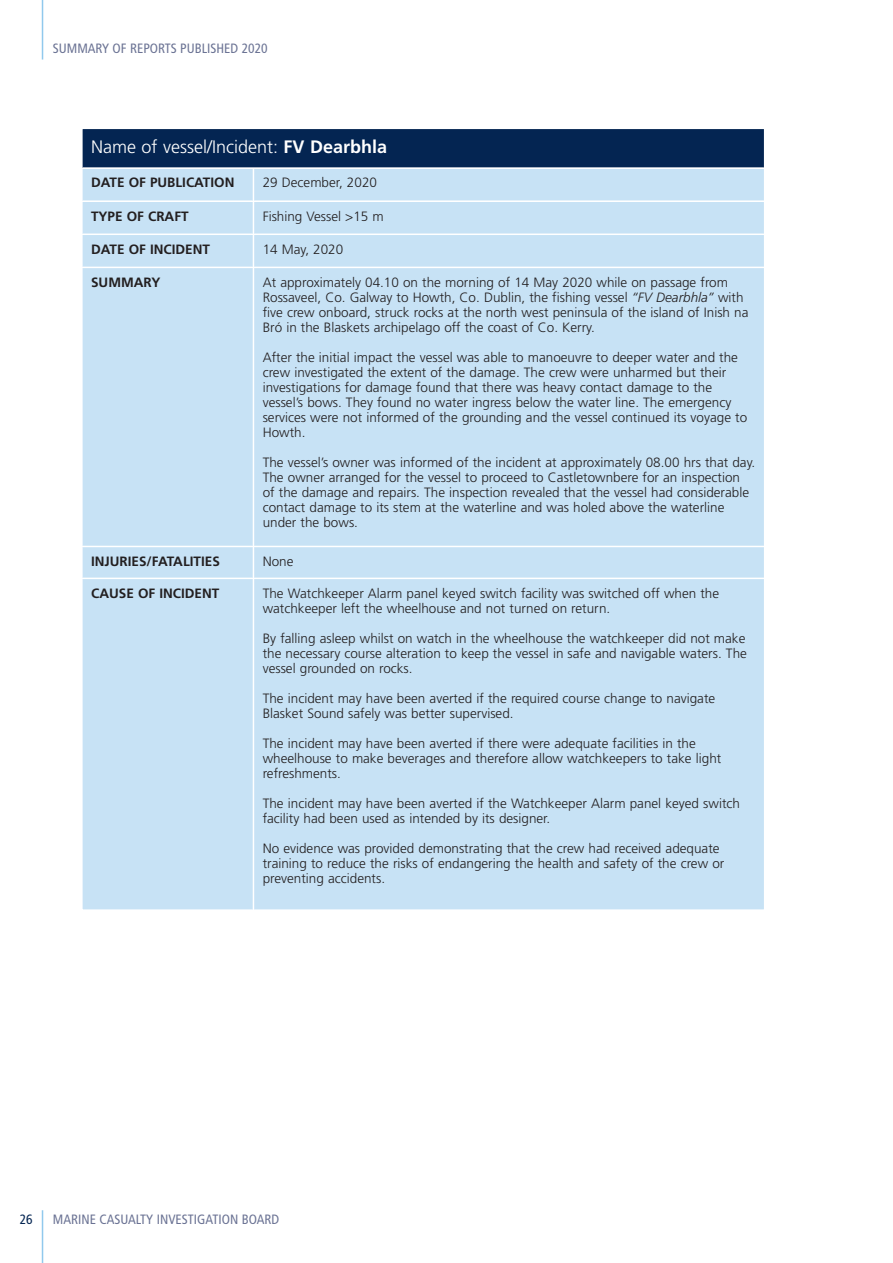
<style>
.page{position:relative;width:893px;height:1263px;background:#fff}
.page>*{position:absolute;margin:0;border:0;box-sizing:border-box;transform-origin:0 0}
.t1{font:300 18px "Frutiger";color:#fff}
.t2{font:300 13.5px/15px "Frutiger";color:#231f20}
.t3{font:700 13.5px "Frutiger";color:#231f20}
.t4{font:condensed 13.5px "Frutiger";color:#6b7394}
.t5{font:condensed 13.5px "Frutiger";color:#042552}
.s1{font-weight:700}
.s2{font-style:italic}
</style>
<div class="page">
<hr style="left:42px;top:0;width:1px;height:60px;background:#91c9ed">
<hr style="left:42px;top:1210px;width:1px;height:53px;background:#91c9ed">
<div style="left:82px;top:129px;width:682px;height:781px;background:#c7e2f5"></div>
<hr style="left:253px;top:169px;width:1px;height:740px;background:#fff">
<hr style="left:83px;top:167px;width:681px;height:2px;background:#fff">
<hr style="left:83px;top:200px;width:170px;height:2px;background:#fff">
<hr style="left:254px;top:200px;width:510px;height:2px;background:#fff">
<hr style="left:83px;top:234px;width:170px;height:1px;background:#fff">
<hr style="left:254px;top:234px;width:510px;height:1px;background:#fff">
<hr style="left:83px;top:267px;width:170px;height:1px;background:#fff">
<hr style="left:254px;top:267px;width:510px;height:1px;background:#fff">
<hr style="left:83px;top:546px;width:170px;height:1px;background:#fff">
<hr style="left:254px;top:546px;width:510px;height:1px;background:#fff">
<hr style="left:83px;top:578px;width:170px;height:1px;background:#fff">
<hr style="left:254px;top:578px;width:510px;height:1px;background:#fff">
<p class="t4" style="left:53px;top:43px;width:216px">SUMMARY OF REPORTS PUBLISHED 2020</p>
<p class="t1" style="left:91px;top:140px;width:298px">Name of vessel/Incident: <span class="s1">FV Dearbhla</span></p>
<p class="t3" style="left:91px;top:177px;width:145px">DATE OF PUBLICATION</p>
<p class="t2" style="left:263px;top:176px;width:116px">29 December, 2020</p>
<p class="t3" style="left:91px;top:210px;width:99px">TYPE OF CRAFT</p>
<p class="t2" style="left:263px;top:209px;width:123px">Fishing Vessel &gt;15 m</p>
<p class="t3" style="left:91px;top:244px;width:120px">DATE OF INCIDENT</p>
<p class="t2" style="left:263px;top:242px;width:82px">14 May, 2020</p>
<p class="t3" style="left:91px;top:277px;width:71px">SUMMARY</p>
<p class="t2" style="left:263px;top:276px;width:487px">At approximately 04.10 on the morning of 14 May 2020 while on passage from Rossaveel, Co. Galway to Howth, Co. Dublin, the fishing vessel <span class="s2">“FV Dearbhla”</span> with five crew onboard, struck rocks at the north west peninsula of the island of Inish na Bró in the Blaskets archipelago off the coast of Co. Kerry.</p>
<p class="t2" style="left:263px;top:351px;width:486px">After the initial impact the vessel was able to manoeuvre to deeper water and the crew investigated the extent of the damage. The crew were unharmed but their investigations for damage found that there was heavy contact damage to the vessel’s bows. They found no water ingress below the water line. The emergency services were not informed of the grounding and the vessel continued its voyage to Howth.</p>
<p class="t2" style="left:263px;top:456px;width:494px">The vessel’s owner was informed of the incident at approximately 08.00 hrs that day.<br>The owner arranged for the vessel to proceed to Castletownbere for an inspection of the damage and repairs. The inspection revealed that the vessel had considerable contact damage to its stem at the waterline and was holed above the waterline under the bows.</p>
<p class="t3" style="left:91px;top:556px;width:130px">INJURIES/FATALITIES</p>
<p class="t2" style="left:263px;top:555px;width:32px">None</p>
<p class="t3" style="left:91px;top:588px;width:130px">CAUSE OF INCIDENT</p>
<p class="t2" style="left:263px;top:587px;width:458px">The Watchkeeper Alarm panel keyed switch facility was switched off when the watchkeeper left the wheelhouse and not turned on return.</p>
<p class="t2" style="left:263px;top:632px;width:486px;text-align:justify">By falling asleep whilst on watch in the wheelhouse the watchkeeper did not make the necessary course alteration to keep the vessel in safe and navigable waters. The vessel grounded on rocks.</p>
<p class="t2" style="left:263px;top:692px;width:454px">The incident may have been averted if the required course change to navigate<br>Blasket Sound safely was better supervised.</p>
<p class="t2" style="left:263px;top:737px;width:460px">The incident may have been averted if there were adequate facilities in the wheelhouse to make beverages and therefore allow watchkeepers to take light refreshments.</p>
<p class="t2" style="left:263px;top:797px;width:479px">The incident may have been averted if the Watchkeeper Alarm panel keyed switch facility had been used as intended by its designer.</p>
<p class="t2" style="left:263px;top:842px;width:463px">No evidence was provided demonstrating that the crew had received adequate training to reduce the risks of endangering the health and safety of the crew or preventing accidents.</p>
<p class="t5" style="left:20px;top:1213px;width:14px">26</p>
<p class="t4" style="left:53px;top:1213px;width:228px">MARINE CASUALTY INVESTIGATION BOARD</p>
</div>
